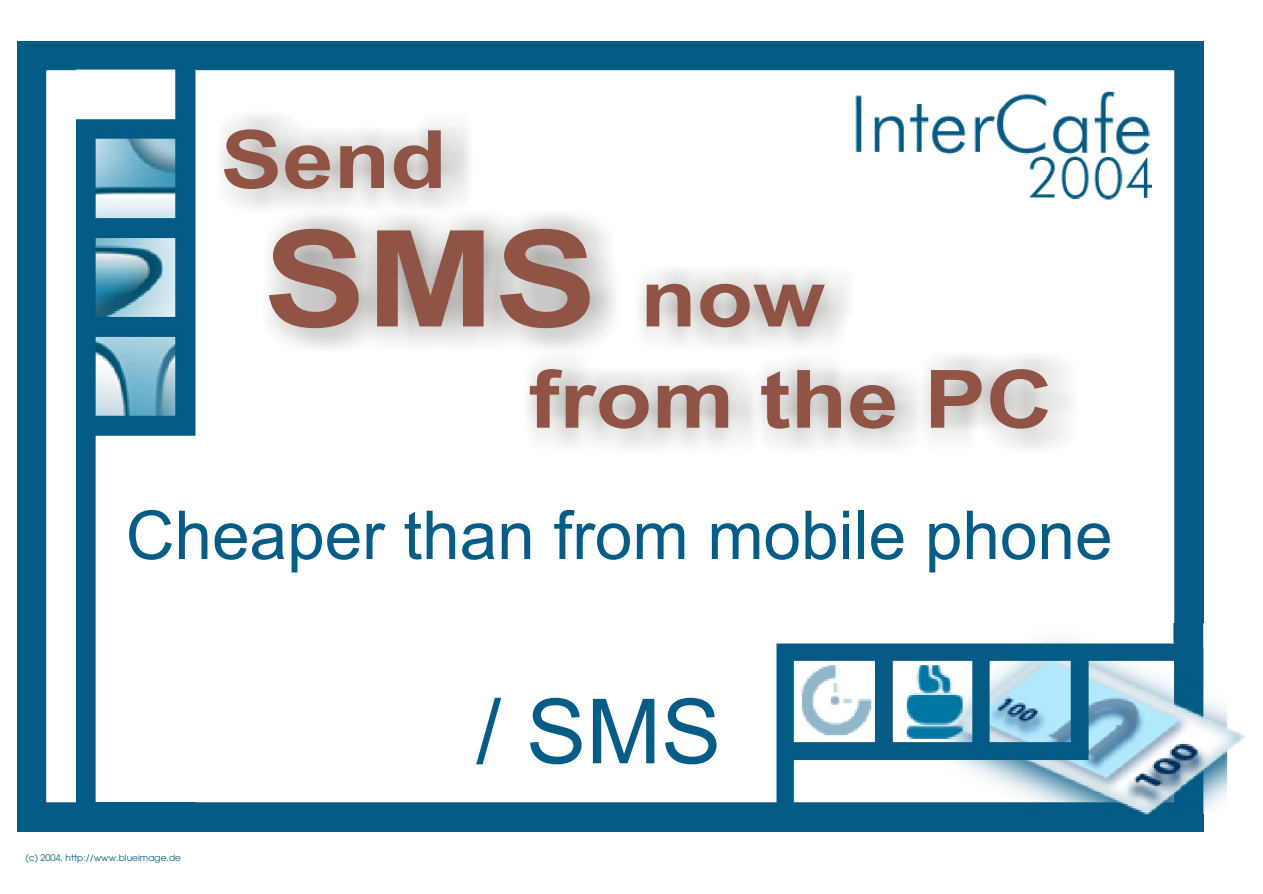
<style>
.page{position:relative;width:1263px;height:894px;background:#fff}
.page>*{position:absolute;margin:0;border:0;box-sizing:border-box;transform-origin:0 0}
.t1{font:700 134.1px "Arial";color:#8f5445;scale:1.15 1}
.t2{font:90px "Arial";color:#055c87}
.t3{font:700 80.4px "Arial";color:#8f5445;scale:1.15 1}
.t4{font:67.5px "Arial";color:#055c87}
.t5{font:9px "ITC Avant Garde Gothic";color:#055c87}
.s1{font-size:80.4px}
</style>
<div class="page">
<img style="left:18px;top:41px;width:1185px;height:790px">
<img style="left:855px;top:92px;width:294px;height:64px">
<img style="left:1082px;top:158px;width:69px;height:42px">
<img style="left:77px;top:63px;width:118px;height:753px">
<img style="left:928px;top:624px;width:276px;height:24px">
<img style="left:1179px;top:648px;width:66px;height:166px">
<img style="left:776px;top:644px;width:403px;height:173px">
<img style="left:209px;top:110px;width:873px;height:344px">
<h3 class="t3" style="left:221px;top:129px;width:198px">Send</h3>
<h1 class="t1" style="left:263px;top:229px;width:490px">SMS <span class="s1">now</span></h1>
<h3 class="t3" style="left:529px;top:369px;width:457px">from the PC</h3>
<h3 class="t4" style="left:126px;top:510px;width:988px">Cheaper than from mobile phone</h3>
<p class="t5" style="left:26px;top:854px;width:157px">(c) 2004, http://www.blueimage.de</p>
<h2 class="t2" style="left:476px;top:698px;width:247px">/ SMS</h2>
</div>
